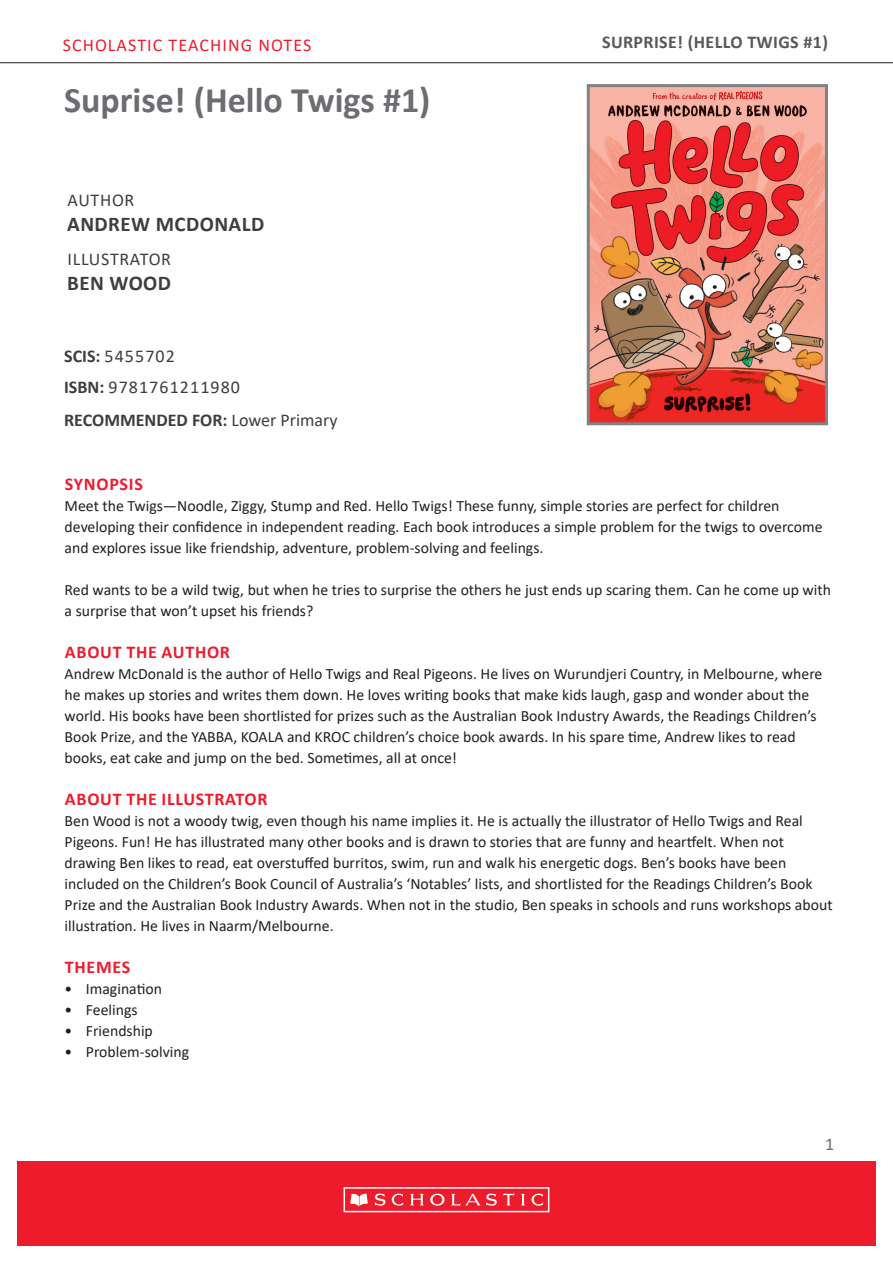
<style>
.page{position:relative;width:893px;height:1263px;background:#fff}
.page>*{position:absolute;margin:0;border:0;box-sizing:border-box;transform-origin:0 0}
.t1{font:700 36px "Calibri";color:#6c6d70}
.t2{font:700 21px "Calibri";letter-spacing:.02em;color:#3e3e3f}
.SUB_HEAD_1{font:700 18px "Calibri";letter-spacing:.04em;color:#ee1b2d}
.t3{font:18px "Calibri";letter-spacing:.06em;color:#3e3e3f}
.t4{font:700 18px "Calibri";color:#3e3e3f}
.t5{font:18px "Calibri";letter-spacing:.06em;color:#ee1b2d}
.t6{font:700 18px "Calibri";letter-spacing:.02em;color:#57585a}
.t7{font:18px "Calibri";letter-spacing:.04em;color:#3e3e3f}
.t8{font:18px "Calibri";color:#6c6d70}
.Body_Copy__no_space{font:15.75px/21px "Calibri";color:#231f20}
.s1{font-weight:700}
.s2{font-weight:400}
</style>
<div class="page">
<hr style="left:0;top:62px;width:893px;height:1px;background:#231f20">
<div style="left:17px;top:1161px;width:859px;height:85px;background:#ee1b2d"></div>
<div style="left:344px;top:1187px;width:205px;height:25px;border:2px solid #fff"></div>
<svg style="left:350px;top:1193px;width:18px;height:13px"></svg>
<svg style="left:375px;top:1193px;width:28px;height:13px"></svg>
<svg style="left:410px;top:1194px;width:14px;height:11px"></svg>
<svg style="left:521px;top:1194px;width:4px;height:11px"></svg>
<svg style="left:531px;top:1193px;width:12px;height:13px"></svg>
<svg style="left:430px;top:1194px;width:15px;height:11px"></svg>
<svg style="left:451px;top:1193px;width:64px;height:13px"></svg>
<img style="left:591px;top:88px;width:233px;height:333px">
<div style="left:587px;top:84px;width:241px;height:341px;border:3px solid #808285"></div>
<p class="t5" style="left:63px;top:32px;width:250px">SCHOLASTIC TEACHING NOTES</p>
<p class="t6" style="left:602px;top:30px;width:227px">SURPRISE! (HELLO TWIGS #1)</p>
<p class="t1" style="left:64px;top:75px;width:368px">Suprise! (Hello Twigs #1)</p>
<p class="t3" style="left:68px;top:187px;width:68px">AUTHOR</p>
<p class="t2" style="left:67px;top:209px;width:199px">ANDREW MCDONALD</p>
<p class="t7" style="left:68px;top:246px;width:105px">ILLUSTRATOR</p>
<p class="t2" style="left:67px;top:268px;width:105px">BEN WOOD</p>
<p class="t3" style="left:64px;top:344px;width:112px"><span class="s1">SCIS:</span> 5455702</p>
<p class="t3" style="left:64px;top:374px;width:177px"><span class="s1">ISBN:</span> 9781761211980</p>
<p class="t4" style="left:64px;top:407px;width:275px">RECOMMENDED FOR: <span class="s2">Lower Primary</span></p>
<p class="SUB_HEAD_1" style="left:65px;top:471px;width:79px">SYNOPSIS</p>
<p class="Body_Copy__no_space" style="left:65px;top:495px;width:759px">Meet the Twigs—Noodle, Ziggy, Stump and Red. Hello Twigs! These funny, simple stories are perfect for children developing their confidence in independent reading. Each book introduces a simple problem for the twigs to overcome and explores issue like friendship, adventure, problem-solving and feelings.</p>
<p class="Body_Copy__no_space" style="left:65px;top:579px;width:768px">Red wants to be a wild twig, but when he tries to surprise the others he just ends up scaring them. Can he come up with a surprise that won’t upset his friends?</p>
<p class="SUB_HEAD_1" style="left:65px;top:639px;width:167px">ABOUT THE AUTHOR</p>
<p class="Body_Copy__no_space" style="left:65px;top:663px;width:759px">Andrew McDonald is the author of Hello Twigs and Real Pigeons. He lives on Wurundjeri Country, in Melbourne, where he makes up stories and writes them down. He loves writing books that make kids laugh, gasp and wonder about the world. His books have been shortlisted for prizes such as the Australian Book Industry Awards, the Readings Children’s Book Prize, and the YABBA, KOALA and KROC children’s choice book awards. In his spare time, Andrew likes to read books, eat cake and jump on the bed. Sometimes, all at once!</p>
<p class="SUB_HEAD_1" style="left:65px;top:786px;width:204px">ABOUT THE ILLUSTRATOR</p>
<p class="Body_Copy__no_space" style="left:65px;top:810px;width:769px">Ben Wood is not a woody twig, even though his name implies it. He is actually the illustrator of Hello Twigs and Real Pigeons. Fun! He has illustrated many other books and is drawn to stories that are funny and heartfelt. When not drawing Ben likes to read, eat overstuffed burritos, swim, run and walk his energetic dogs. Ben’s books have been included on the Children’s Book Council of Australia’s ‘Notables’ lists, and shortlisted for the Readings Children’s Book Prize and the Australian Book Industry Awards. When not in the studio, Ben speaks in schools and runs workshops about illustration. He lives in Naarm/Melbourne.</p>
<p class="SUB_HEAD_1" style="left:65px;top:954px;width:67px">THEMES</p>
<p class="Body_Copy__no_space" style="left:65px;top:978px;width:99px">• Imagination</p>
<p class="Body_Copy__no_space" style="left:65px;top:999px;width:75px">• Feelings</p>
<p class="Body_Copy__no_space" style="left:65px;top:1020px;width:90px">• Friendship</p>
<p class="Body_Copy__no_space" style="left:65px;top:1041px;width:126px">• Problem-solving</p>
<p class="t8" style="left:825px;top:1131px;width:11px">1</p>
</div>
